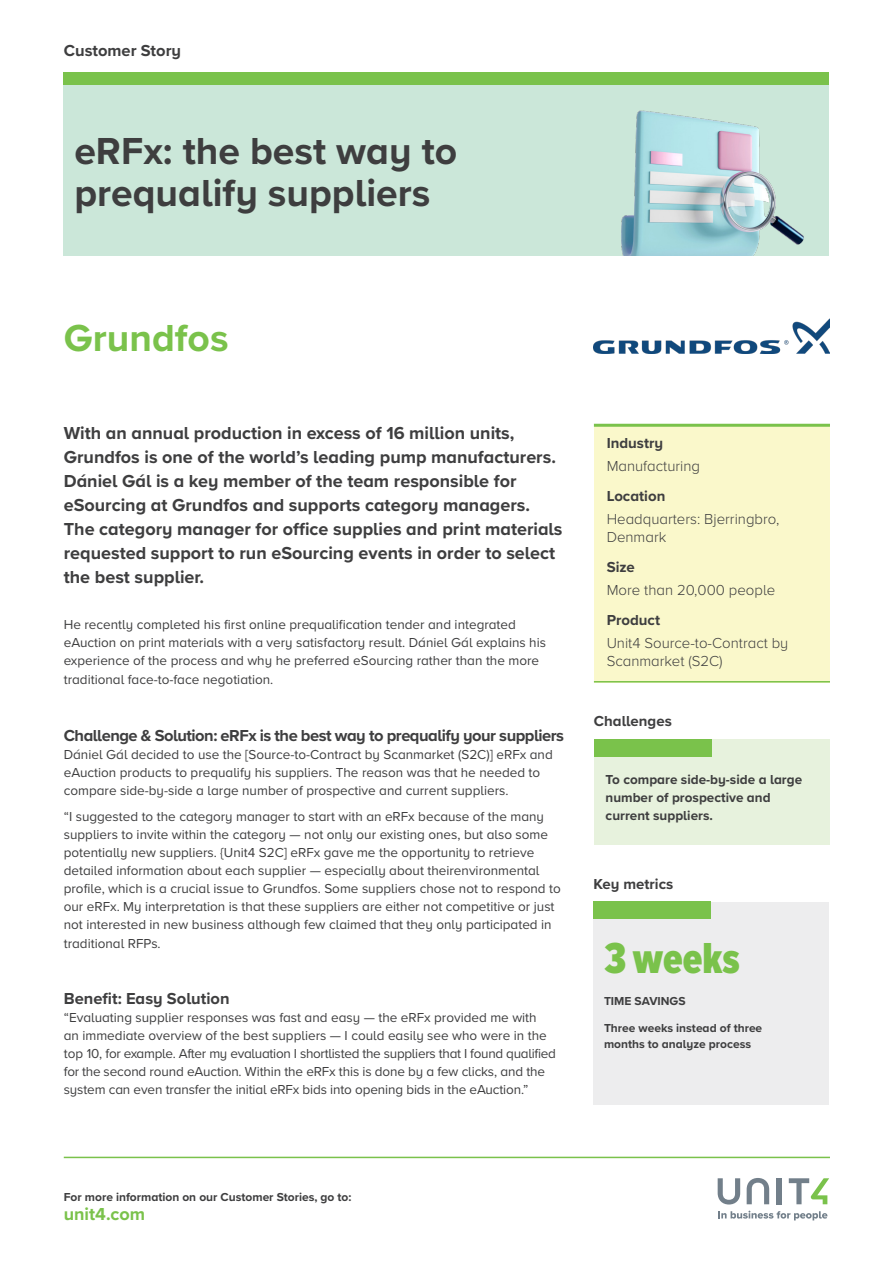
<style>
.page{position:relative;width:893px;height:1263px;background:#fff}
.page>*{position:absolute;margin:0;border:0;box-sizing:border-box;transform-origin:0 0}
.t1{font:900 45px "Proxima Nova A Ex Cn";color:#7ac24b}
.Main_title{font:700 39px/42px "Proxima Nova A";color:#3e3e3f}
.Company_name{font:700 39px "Proxima Nova A";color:#7ac24b}
.TXT_introduction{font:700 18px/24px "Proxima Nova A";color:#3e3e3f}
.t2{font:700 18px "Proxima Nova A";color:#7ac24b}
.Subtitle_2{font:700 16.5px "Proxima Nova A";letter-spacing:-.03em;color:#3e3e3f}
.Body_copy{font:700 16.5px "Proxima Nova A";color:#3e3e3f}
.Subtitle_2-2{font:700 16.5px "Proxima Nova A";color:#3e3e3f}
.t3{font:300 15px/18px "Proxima Nova A";color:#3e3e3f}
.t4{font:700 15px "Proxima Nova A";color:#3e3e3f}
.Body_copy-2{font:13.5px/18.1px "Proxima Nova A";color:#3e3e3f}
.Caption_text_Stats{font:700 13.5px/18px "Proxima Nova A";color:#3e3e3f}
.t5{font:700 12px/16.5px "Proxima Nova A";color:#3e3e3f}
</style>
<div class="page">
<div style="left:64px;top:72px;width:765px;height:13px;background:#7ac24b"></div>
<hr style="left:64px;top:1157px;width:766px;height:1px;background:#7ac24b">
<svg style="left:718px;top:1211px;width:109px;height:9px"></svg>
<svg style="left:718px;top:1178px;width:22px;height:26px"></svg>
<svg style="left:747px;top:1178px;width:22px;height:26px"></svg>
<div style="left:777px;top:1178px;width:5px;height:26px;background:#727f8a"></div>
<svg style="left:789px;top:1178px;width:40px;height:26px"></svg>
<div style="left:64px;top:85px;width:765px;height:170px;background:#cbe7d9"></div>
<div style="left:593px;top:902px;width:236px;height:202px;background:#ededee"></div>
<div style="left:593px;top:902px;width:118px;height:17px;background:#7ac24b"></div>
<div style="left:594px;top:424px;width:235px;height:258px;background:#faf8cb"></div>
<hr style="left:594px;top:424px;width:236px;height:3px;background:#7ac24b">
<hr style="left:594px;top:681px;width:236px;height:1px;background:#7ac24b">
<div style="left:594px;top:739px;width:235px;height:106px;background:#e7f2dd"></div>
<div style="left:594px;top:739px;width:117px;height:17px;background:#7ac24b"></div>
<img style="left:594px;top:319px;width:235px;height:34px">
<img style="left:621px;top:110px;width:183px;height:145px">
<p class="Subtitle_2-2" style="left:64px;top:38px;width:119px">Customer Story</p>
<p class="Main_title" style="left:74px;top:129px;width:384px">eRFx: the best way to prequalify suppliers</p>
<p class="Company_name" style="left:64px;top:309px;width:166px">Grundfos</p>
<p class="TXT_introduction" style="left:64px;top:421px;width:500px">With an annual production in excess of 16 million units, Grundfos is one of the world’s leading pump manufacturers.<br>Dániel Gál is a key member of the team responsible for eSourcing at Grundfos and supports category managers.<br>The category manager for office supplies and print materials requested support to run eSourcing events in order to select the best supplier.</p>
<p class="Body_copy-2" style="left:64px;top:614px;width:484px">He recently completed his first online prequalification tender and integrated eAuction on print materials with a very satisfactory result. Dániel Gál explains his experience of the process and why he preferred eSourcing rather than the more traditional face-to-face negotiation.</p>
<p class="Subtitle_2" style="left:64px;top:723px;width:502px">Challenge &amp; Solution: eRFx is the best way to prequalify your suppliers</p>
<p class="Body_copy-2" style="left:64px;top:745px;width:490px">Dániel Gál decided to use the [Source-to-Contract by Scanmarket (S2C)] eRFx and eAuction products to prequalify his suppliers. The reason was that he needed to compare side-by-side a large number of prospective and current suppliers.</p>
<p class="Body_copy-2" style="left:64px;top:807px;width:499px">“I suggested to the category manager to start with an eRFx because of the many suppliers to invite within the category — not only our existing ones, but also some potentially new suppliers. {Unit4 S2C] eRFx gave me the opportunity to retrieve detailed information about each supplier — especially about theirenvironmental profile, which is a crucial issue to Grundfos. Some suppliers chose not to respond to our eRFx. My interpretation is that these suppliers are either not competitive or just not interested in new business although few claimed that they only participated in traditional RFPs.</p>
<p class="Body_copy" style="left:64px;top:986px;width:167px">Benefit: Easy Solution</p>
<p class="Body_copy-2" style="left:64px;top:1008px;width:494px">“Evaluating supplier responses was fast and easy — the eRFx provided me with<br>an immediate overview of the best suppliers — I could easily see who were in the top 10, for example. After my evaluation I shortlisted the suppliers that I found qualified for the second round eAuction. Within the eRFx this is done by a few clicks, and the system can even transfer the initial eRFx bids into opening bids in the eAuction.”</p>
<p class="t4" style="left:607px;top:432px;width:58px">Industry</p>
<p class="t3" style="left:607px;top:456px;width:95px">Manufacturing</p>
<p class="t4" style="left:607px;top:485px;width:60px">Location</p>
<p class="t3" style="left:607px;top:509px;width:174px">Headquarters: Bjerringbro,<br>Denmark</p>
<p class="t4" style="left:607px;top:556px;width:30px">Size</p>
<p class="t3" style="left:607px;top:580px;width:170px">More than 20,000 people</p>
<p class="t4" style="left:607px;top:609px;width:55px">Product</p>
<p class="t3" style="left:607px;top:633px;width:183px">Unit4 Source-to-Contract by<br>Scanmarket (S2C)</p>
<p class="t4" style="left:594px;top:710px;width:79px">Challenges</p>
<p class="Caption_text_Stats" style="left:606px;top:770px;width:198px">To compare side-by-side a large number of prospective and current suppliers.</p>
<p class="t4" style="left:593px;top:873px;width:81px">Key metrics</p>
<p class="t1" style="left:604px;top:925px;width:137px">3 weeks</p>
<p class="t5" style="left:604px;top:993px;width:83px">TIME SAVINGS</p>
<p class="t5" style="left:604px;top:1019px;width:160px">Three weeks instead of three months to analyze process</p>
<p class="t5" style="left:64px;top:1188px;width:289px">For more information on our Customer Stories, go to:</p>
<h3 class="t2" style="left:64px;top:1201px;width:83px">unit4.com</h3>
</div>
